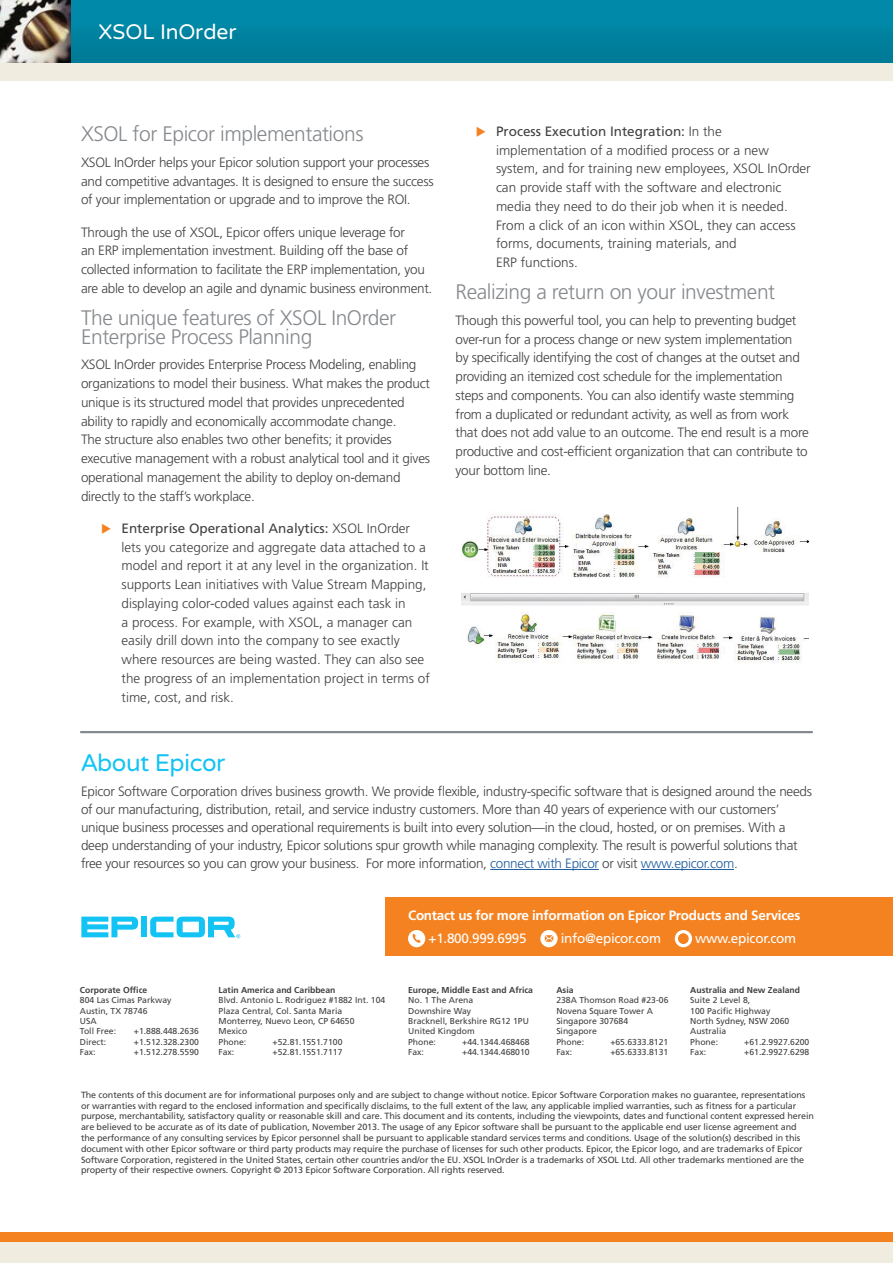
<style>
.page{position:relative;width:893px;height:1263px;background:#fff}
.page>*{position:absolute;margin:0;border:0;box-sizing:border-box;transform-origin:0 0}
.About_Epicor_Title{font:24px "Varela Round";letter-spacing:-.02em;color:#12c3f4}
.Subheading{font:300 21px/18.8px "Frutiger LT Std";letter-spacing:-.02em;color:#86898d}
.t1{font:21px "Varela Round";color:#fff}
.Body_Copy{font:300 13.5px/18.8px "Frutiger LT Std";letter-spacing:-.02em;color:#414042}
.About_Epicor_Body{font:300 13.5px/18.8px "Frutiger LT Std";color:#414042}
.About_Epicor_Body-2{font:300 13.5px/18px "Frutiger LT Std";letter-spacing:-.02em;color:#414042}
.t2{font:700 13.5px "Frutiger LT Std";letter-spacing:-.02em;color:#fff}
.Phone_Email_Website{font:13.5px "Frutiger LT Std";letter-spacing:-.02em;color:#fff}
.t3{font:9px/10.8px "Frutiger LT Std";letter-spacing:-.01em;color:#414042}
.t4{font:8.7px/10.4px "Frutiger LT Std";color:#414042}
.t5{font:700 8.7px "Frutiger LT Std";color:#414042}
.s1{font-weight:400}
.s2{color:#215e9e}
</style>
<div class="page">
<hr style="left:490px;top:869px;width:109px;height:1px;background:#215e9e">
<hr style="left:641px;top:869px;width:93px;height:1px;background:#215e9e">
<hr style="left:81px;top:731px;width:731px;height:2px;background:#86898d">
<div style="left:385px;top:897px;width:508px;height:59px;background:#f58220"></div>
<div style="left:141px;top:917px;width:6px;height:20px;background:#12c3f4"></div>
<svg style="left:81px;top:917px;width:57px;height:20px"></svg>
<svg style="left:150px;top:917px;width:90px;height:21px"></svg>
<div style="left:0;top:0;width:893px;height:63px;background:#0084a2"></div>
<div style="left:0;top:1232px;width:893px;height:10px;background:#f58220"></div>
<div style="left:0;top:1242px;width:893px;height:21px;background:#f0ede0"></div>
<img style="left:0;top:0;width:71px;height:63px">
<div style="left:408px;top:930px;width:17px;height:17px;background:#fff;border-radius:50%"></div>
<svg style="left:413px;top:934px;width:8px;height:9px"></svg>
<div style="left:540px;top:930px;width:18px;height:17px;background:#fff;border-radius:50%"></div>
<svg style="left:545px;top:935px;width:8px;height:7px"></svg>
<svg style="left:675px;top:930px;width:17px;height:17px"></svg>
<svg style="left:678px;top:934px;width:10px;height:9px"></svg>
<img style="left:461px;top:507px;width:347px;height:156px">
<div style="left:0;top:63px;width:893px;height:17px;background:#f0ede0"></div>
<h2 class="t1" style="left:99px;top:20px;width:140px">XSOL InOrder</h2>
<p class="Subheading" style="left:81px;top:125px;width:284px">XSOL for Epicor implementations</p>
<p class="Body_Copy" style="left:81px;top:153px;width:354px">XSOL InOrder helps your Epicor solution support your processes and competitive advantages. It is designed to ensure the success of your implementation or upgrade and to improve the ROI.</p>
<p class="Body_Copy" style="left:81px;top:223px;width:353px">Through the use of XSOL, Epicor offers unique leverage for<br>an ERP implementation investment. Building off the base of collected information to facilitate the ERP implementation, you are able to develop an agile and dynamic business environment.</p>
<p class="Subheading" style="left:81px;top:309px;width:317px">The unique features of XSOL InOrder<br>Enterprise Process Planning</p>
<p class="Body_Copy" style="left:81px;top:356px;width:351px">XSOL InOrder provides Enterprise Process Modeling, enabling organizations to model their business. What makes the product unique is its structured model that provides unprecedented ability to rapidly and economically accommodate change.<br>The structure also enables two other benefits; it provides executive management with a robust analytical tool and it gives operational management the ability to deploy on-demand directly to the staff’s workplace.</p>
<p class="About_Epicor_Body" style="left:122px;top:519px;width:310px"><span class="s1">Enterprise Operational Analytics:</span> XSOL InOrder lets you categorize and aggregate data attached to a model and report it at any level in the organization. It supports Lean initiatives with Value Stream Mapping, displaying color-coded values against each task in<br>a process. For example, with XSOL, a manager can easily drill down into the company to see exactly where resources are being wasted. They can also see the progress of an implementation project in terms of time, cost, and risk.</p>
<p class="About_Epicor_Body" style="left:496px;top:122px;width:316px"><span class="s1">Process Execution Integration:</span> In the implementation of a modified process or a new system, and for training new employees, XSOL InOrder can provide staff with the software and electronic media they need to do their job when it is needed.<br>From a click of an icon within XSOL, they can access forms, documents, training materials, and<br>ERP functions.</p>
<p class="Subheading" style="left:455px;top:283px;width:321px">Realizing a return on your investment</p>
<p class="Body_Copy" style="left:455px;top:311px;width:355px">Though this powerful tool, you can help to preventing budget over-run for a process change or new system implementation by specifically identifying the cost of changes at the outset and providing an itemized cost schedule for the implementation steps and components. You can also identify waste stemming from a duplicated or redundant activity, as well as from work that does not add value to an outcome. The end result is a more productive and cost-efficient organization that can contribute to your bottom line.</p>
<p class="About_Epicor_Title" style="left:81px;top:749px;width:146px">About Epicor</p>
<p class="About_Epicor_Body-2" style="left:81px;top:783px;width:732px">Epicor Software Corporation drives business growth. We provide flexible, industry-specific software that is designed around the needs of our manufacturing, distribution, retail, and service industry customers. More than 40 years of experience with our customers’ unique business processes and operational requirements is built into every solution—in the cloud, hosted, or on premises. With a deep understanding of your industry, Epicor solutions spur growth while managing complexity. The result is powerful solutions that free your resources so you can grow your business. For more information, <span class="s2">connect with Epicor</span> or visit <span class="s2">www.epicor.com</span>.</p>
<p class="t2" style="left:408px;top:908px;width:394px">Contact us for more information on Epicor Products and Services</p>
<p class="Phone_Email_Website" style="left:428px;top:930px;width:100px">+1.800.999.6995</p>
<p class="Phone_Email_Website" style="left:561px;top:930px;width:102px">info@epicor.com</p>
<p class="Phone_Email_Website" style="left:695px;top:930px;width:102px">www.epicor.com</p>
<p class="t5" style="left:80px;top:985px;width:69px">Corporate Office</p>
<p class="t4" style="left:80px;top:995px;width:93px">804 Las Cimas Parkway<br>Austin, TX 78746<br>USA<br>Toll Free:</p>
<p class="t5" style="left:408px;top:985px;width:126px">Europe, Middle East and Africa</p>
<p class="t4" style="left:408px;top:995px;width:122px">No. 1 The Arena<br>Downshire Way<br>Bracknell, Berkshire RG12 1PU<br>United Kingdom<br>Phone:</p>
<p class="t5" style="left:219px;top:985px;width:118px">Latin America and Caribbean</p>
<p class="t4" style="left:219px;top:995px;width:168px">Blvd. Antonio L. Rodriguez #1882 Int. 104<br>Plaza Central, Col. Santa Maria<br>Monterrey, Nuevo Leon, CP 64650<br>Mexico<br>Phone:</p>
<p class="t5" style="left:690px;top:985px;width:111px">Australia and New Zealand</p>
<p class="t4" style="left:690px;top:995px;width:101px">Suite 2 Level 8,<br>100 Pacific Highway<br>North Sydney, NSW 2060<br>Australia<br>Phone:</p>
<p class="t5" style="left:556px;top:985px;width:19px">Asia</p>
<p class="t4" style="left:556px;top:995px;width:114px">238A Thomson Road #23-06<br>Novena Square Tower A<br>Singapore 307684<br>Singapore<br>Phone:</p>
<p class="t4" style="left:134px;top:1026px;width:67px">+1.888.448.2636</p>
<p class="t4" style="left:80px;top:1036px;width:28px">Direct:</p>
<p class="t4" style="left:134px;top:1036px;width:67px">+1.512.328.2300</p>
<p class="t4" style="left:80px;top:1047px;width:17px">Fax:</p>
<p class="t4" style="left:134px;top:1047px;width:67px">+1.512.278.5590</p>
<p class="t4" style="left:273px;top:1036px;width:71px">+52.81.1551.7100</p>
<p class="t4" style="left:462px;top:1036px;width:69px">+44.1344.468468</p>
<p class="t4" style="left:610px;top:1036px;width:59px">+65.6333.8121</p>
<p class="t4" style="left:744px;top:1036px;width:67px">+61.2.9927.6200</p>
<p class="t4" style="left:219px;top:1047px;width:17px">Fax:</p>
<p class="t4" style="left:273px;top:1047px;width:71px">+52.81.1551.7117</p>
<p class="t3" style="left:81px;top:1089px;width:734px">The contents of this document are for informational purposes only and are subject to change without notice. Epicor Software Corporation makes no guarantee, representations or warranties with regard to the enclosed information and specifically disclaims, to the full extent of the law, any applicable implied warranties, such as fitness for a particular purpose, merchantability, satisfactory quality or reasonable skill and care. This document and its contents, including the viewpoints, dates and functional content expressed herein are believed to be accurate as of its date of publication, November 2013. The usage of any Epicor software shall be pursuant to the applicable end user license agreement and<br>the performance of any consulting services by Epicor personnel shall be pursuant to applicable standard services terms and conditions. Usage of the solution(s) described in this document with other Epicor software or third party products may require the purchase of licenses for such other products. Epicor, the Epicor logo, and are trademarks of Epicor Software Corporation, registered in the United States, certain other countries and/or the EU. XSOL InOrder is a trademarks of XSOL Ltd. All other trademarks mentioned are the property of their respective owners. Copyright © 2013 Epicor Software Corporation. All rights reserved.</p>
<p class="t4" style="left:408px;top:1047px;width:17px">Fax:</p>
<p class="t4" style="left:462px;top:1047px;width:69px">+44.1344.468010</p>
<p class="t4" style="left:556px;top:1047px;width:17px">Fax:</p>
<p class="t4" style="left:610px;top:1047px;width:59px">+65.6333.8131</p>
<p class="t4" style="left:690px;top:1047px;width:17px">Fax:</p>
<p class="t4" style="left:744px;top:1047px;width:67px">+61.2.9927.6298</p>
</div>
